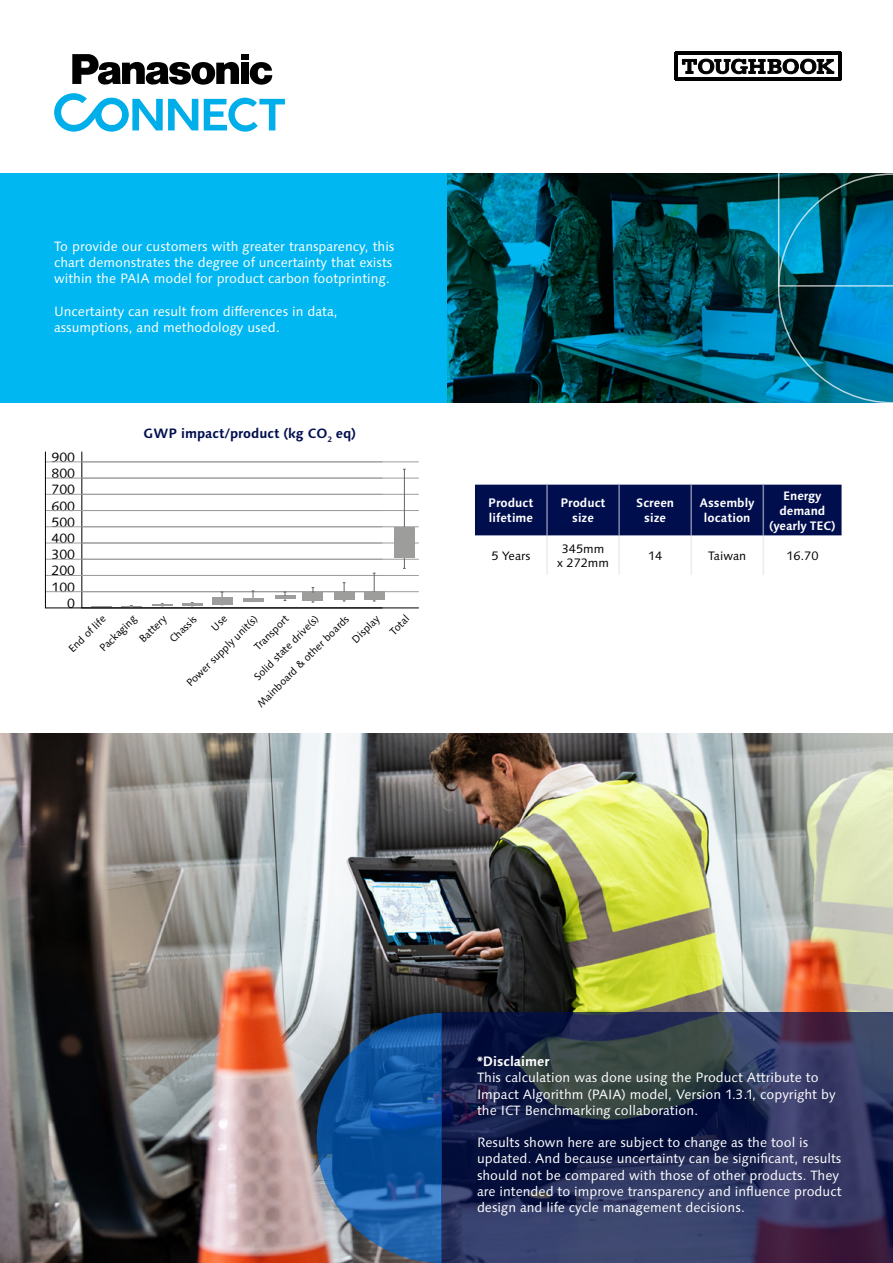
<style>
.page{position:relative;width:893px;height:1263px;background:#fff}
.page>*{position:absolute;margin:0;border:0;box-sizing:border-box;transform-origin:0 0}
.t1{font:13.5px/16.2px "Syntax Next LT Pro";color:#fff}
.t2{font:13.5px/16.2px "Syntax Next LT Pro";color:#000;text-align:right}
.t3{font:700 13.5px "Syntax Next LT Pro";color:#000e4e}
.t4{font:700 13.5px "Syntax Next LT Pro";color:#fff}
.t5{font:700 12.3px/14.7px "Syntax Next LT Pro";color:#fff;text-align:center}
.t6{font:12.3px/14.7px "Syntax Next LT Pro";color:#000;text-align:center}
.t7{font:10.5px/21.5px "Syntax Next LT Pro";color:#000}
</style>
<div class="page">
<img style="left:0;top:733px;width:893px;height:530px">
<svg style="left:442px;top:1013px;width:451px;height:250px;background:#2a3054"></svg>
<div style="left:0;top:173px;width:893px;height:229px;background:#00b7f1"></div>
<img style="left:447px;top:173px;width:330px;height:229px">
<div style="left:241px;top:54px;width:8px;height:6px;background:#000"></div>
<svg style="left:250px;top:62px;width:22px;height:23px"></svg>
<div style="left:241px;top:63px;width:8px;height:21px;background:#000"></div>
<svg style="left:72px;top:54px;width:167px;height:31px"></svg>
<svg style="left:204px;top:98px;width:81px;height:34px"></svg>
<svg style="left:54px;top:93px;width:144px;height:39px"></svg>
<svg style="left:317px;top:1013px;width:125px;height:250px;background:#2a5f9a"></svg>
<svg style="left:675px;top:51px;width:167px;height:30px"></svg>
<svg style="left:777px;top:173px;width:116px;height:230px;background:#056a8b"></svg>
<div style="left:475px;top:485px;width:366px;height:51px;background:#000e4e"></div>
<hr style="left:546px;top:485px;width:2px;height:51px;background:#8086a7">
<hr style="left:618px;top:485px;width:2px;height:51px;background:#8086a7">
<hr style="left:690px;top:485px;width:2px;height:51px;background:#8086a7">
<hr style="left:762px;top:485px;width:2px;height:51px;background:#8086a7">
<hr style="left:546px;top:536px;width:2px;height:39px;background:#ededed">
<hr style="left:618px;top:536px;width:2px;height:39px;background:#ededed">
<hr style="left:690px;top:536px;width:2px;height:39px;background:#ededed">
<hr style="left:762px;top:536px;width:2px;height:39px;background:#ededed">
<svg style="left:383px;top:461px;width:36px;height:147px"></svg>
<svg style="left:45px;top:451px;width:338px;height:157px"></svg>
<svg style="left:91px;top:606px;width:21px;height:1px"></svg>
<hr style="left:404px;top:469px;width:1px;height:99px;background:#646363">
<div style="left:394px;top:527px;width:21px;height:31px;background:#9d9d9c"></div>
<div style="left:364px;top:592px;width:20px;height:8px;background:#9d9d9c"></div>
<svg style="left:373px;top:573px;width:3px;height:19px"></svg>
<div style="left:334px;top:592px;width:20px;height:8px;background:#9d9d9c"></div>
<svg style="left:343px;top:582px;width:2px;height:10px"></svg>
<div style="left:303px;top:593px;width:20px;height:8px;background:#9d9d9c"></div>
<svg style="left:312px;top:587px;width:2px;height:6px"></svg>
<hr style="left:243px;top:598px;width:20px;height:3px;background:#9d9d9c">
<svg style="left:252px;top:591px;width:2px;height:11px"></svg>
<hr style="left:182px;top:603px;width:20px;height:2px;background:#9d9d9c">
<svg style="left:152px;top:603px;width:21px;height:3px"></svg>
<svg style="left:121px;top:605px;width:21px;height:3px"></svg>
<div style="left:212px;top:597px;width:20px;height:7px;background:#9d9d9c"></div>
<svg style="left:221px;top:592px;width:2px;height:13px"></svg>
<hr style="left:275px;top:596px;width:20px;height:3px;background:#9d9d9c">
<svg style="left:284px;top:592px;width:2px;height:9px"></svg>
<p class="t1" style="left:54px;top:238px;width:342px">To provide our customers with greater transparency, this chart demonstrates the degree of uncertainty that exists within the PAIA model for product carbon footprinting.</p>
<p class="t1" style="left:54px;top:303px;width:285px">Uncertainty can result from differences in data, assumptions, and methodology used.</p>
<p class="t2" style="left:51px;top:449px;width:25px">900<br>800<br>700<br>600<br>500<br>400<br>300<br>200<br>100<br>0</p>
<p class="t3" style="left:144px;top:424px;width:214px">GWP impact/product (kg CO<sub>2</sub> eq)</p>
<p class="t7" style="left:63px;top:643px;width:49px;rotate:-45deg">End of life</p>
<p class="t7" style="left:181px;top:677px;width:98px;rotate:-45deg">Power supply unit(s)</p>
<p class="t7" style="left:248px;top:670px;width:88px;rotate:-45deg">Solid state drive(s)</p>
<p class="t7" style="left:149px;top:618px;width:35px;text-indent:-22px;rotate:-45deg">Battery<br>Chassis</p>
<p class="t7" style="left:369px;top:611px;width:24px;text-indent:-33px;rotate:-45deg">Display<br>Total</p>
<p class="t7" style="left:94px;top:642px;width:48px;rotate:-45deg">Packaging</p>
<p class="t7" style="left:248px;top:640px;width:46px;rotate:-45deg">Transport</p>
<p class="t7" style="left:251px;top:698px;width:127px;rotate:-45deg">Mainboard &amp; other boards</p>
<p class="t5" style="left:488px;top:496px;width:47px;text-align:left">Product lifetime</p>
<p class="t5" style="left:560px;top:496px;width:47px">Product size</p>
<p class="t5" style="left:636px;top:496px;width:39px">Screen size</p>
<p class="t5" style="left:700px;top:496px;width:56px">Assembly location</p>
<p class="t5" style="left:769px;top:488px;width:68px">Energy demand (yearly TEC)</p>
<p class="t6" style="left:491px;top:548px;width:41px">5 Years</p>
<p class="t6" style="left:557px;top:541px;width:54px">345mm<br>x 272mm</p>
<p class="t6" style="left:648px;top:548px;width:16px">14</p>
<p class="t6" style="left:708px;top:548px;width:40px">Taiwan</p>
<p class="t6" style="left:786px;top:548px;width:34px">16.70</p>
<p class="t4" style="left:477px;top:1053px;width:74px">*Disclaimer</p>
<p class="t1" style="left:477px;top:1069px;width:360px">This calculation was done using the Product Attribute to<br>Impact Algorithm (PAIA) model, Version 1.3.1, copyright by the ICT Benchmarking collaboration.</p>
<p class="t1" style="left:477px;top:1134px;width:366px">Results shown here are subject to change as the tool is updated. And because uncertainty can be significant, results should not be compared with those of other products. They are intended to improve transparency and influence product design and life cycle management decisions.</p>
</div>
